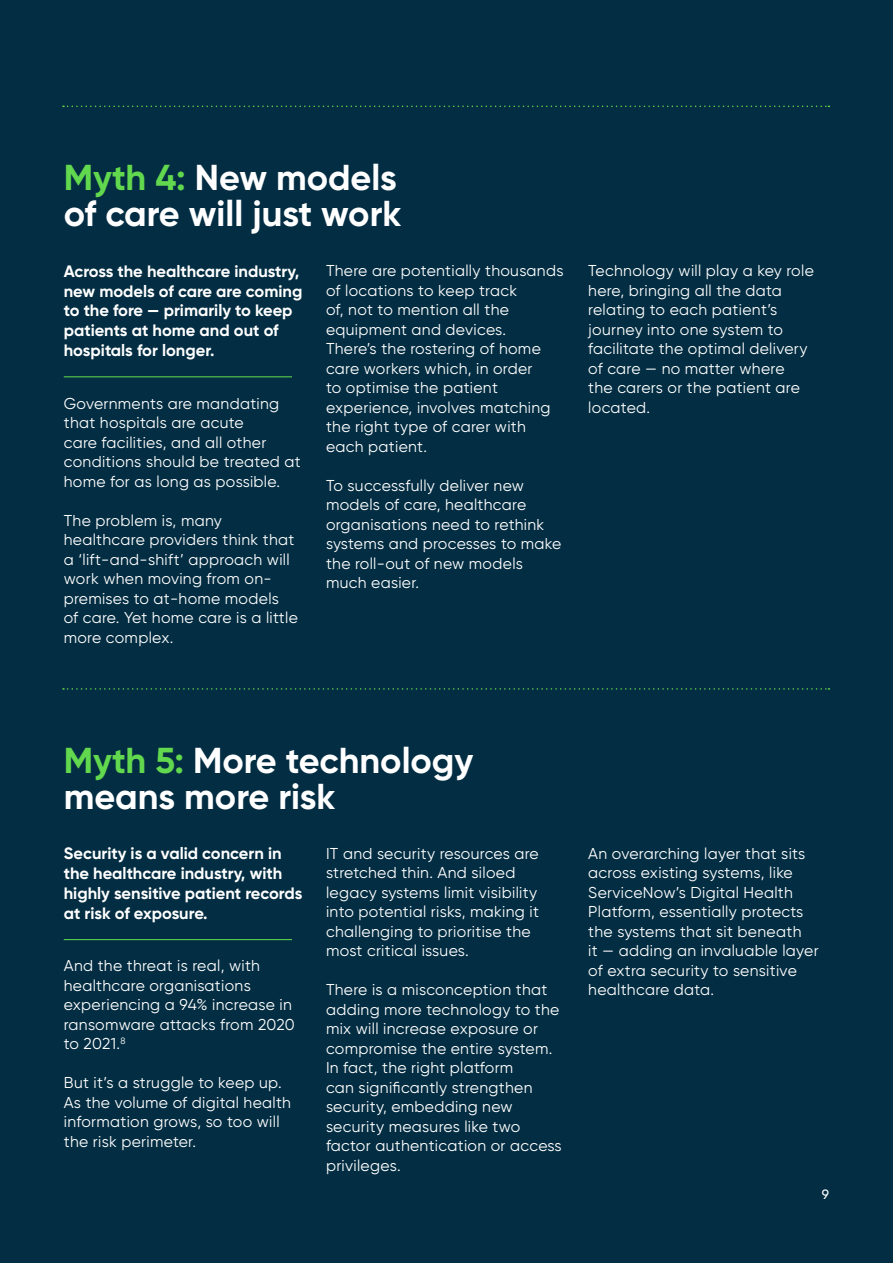
<style>
.page{position:relative;width:893px;height:1263px;background:#032d42}
.page>*{position:absolute;margin:0;border:0;box-sizing:border-box;transform-origin:0 0}
.t1{font:700 36px/36px "Gilroy";color:#fff}
.t2{font:700 16.5px/19.8px "Gilroy";color:#fff}
.t3{font:15.75px/19.5px "Gilroy";letter-spacing:.02em;color:#fff}
.t4{font:500 13.5px "Gilroy";color:#fff}
.s1{color:#62d84e}
</style>
<div class="page">
<hr style="left:64px;top:376px;width:228px;height:1px;background:#62d84e">
<hr style="left:64px;top:939px;width:228px;height:1px;background:#62d84e">
<svg style="left:63px;top:106px;width:766px;height:1px"></svg>
<svg style="left:63px;top:688px;width:766px;height:2px"></svg>
<h1 class="t1" style="left:64px;top:160px;width:339px"><span class="s1">Myth 4:</span> New models of care will just work</h1>
<p class="t2" style="left:64px;top:261px;width:240px">Across the healthcare industry, new models of care are coming to the fore — primarily to keep patients at home and out of hospitals for longer.</p>
<p class="t3" style="left:64px;top:393px;width:238px">Governments are mandating that hospitals are acute<br>care facilities, and all other conditions should be treated at home for as long as possible.</p>
<p class="t3" style="left:64px;top:510px;width:236px">The problem is, many healthcare providers think that a ‘lift-and-shift’ approach will work when moving from on&shy;premises to at-home models<br>of care. Yet home care is a little more complex.</p>
<p class="t3" style="left:326px;top:261px;width:239px">There are potentially thousands of locations to keep track<br>of, not to mention all the equipment and devices.<br>There’s the rostering of home care workers which, in order<br>to optimise the patient experience, involves matching the right type of carer with each patient.</p>
<p class="t3" style="left:326px;top:475px;width:237px">To successfully deliver new models of care, healthcare organisations need to rethink systems and processes to make the roll-out of new models much easier.</p>
<p class="t3" style="left:588px;top:261px;width:227px">Technology will play a key role here, bringing all the data relating to each patient’s journey into one system to facilitate the optimal delivery of care — no matter where<br>the carers or the patient are located.</p>
<h1 class="t1" style="left:64px;top:742px;width:411px"><span class="s1">Myth 5:</span> More technology means more risk</h1>
<p class="t2" style="left:64px;top:844px;width:240px">Security is a valid concern in the healthcare industry, with highly sensitive patient records at risk of exposure.</p>
<p class="t3" style="left:64px;top:956px;width:233px">And the threat is real, with healthcare organisations experiencing a 94% increase in ransomware attacks from 2020 to 2021.<sup>8</sup></p>
<p class="t3" style="left:64px;top:1073px;width:229px">But it’s a struggle to keep up.<br>As the volume of digital health information grows, so too will the risk perimeter.</p>
<p class="t3" style="left:326px;top:843px;width:214px">IT and security resources are stretched thin. And siloed legacy systems limit visibility into potential risks, making it challenging to prioritise the most critical issues.</p>
<p class="t3" style="left:326px;top:980px;width:237px">There is a misconception that adding more technology to the mix will increase exposure or compromise the entire system.<br>In fact, the right platform<br>can significantly strengthen security, embedding new security measures like two factor authentication or access privileges.</p>
<p class="t3" style="left:588px;top:843px;width:232px">An overarching layer that sits across existing systems, like<br>ServiceNow’s Digital Health<br>Platform, essentially protects the systems that sit beneath<br>it — adding an invaluable layer of extra security to sensitive healthcare data.</p>
<p class="t4" style="left:822px;top:1186px;width:9px">9</p>
</div>
